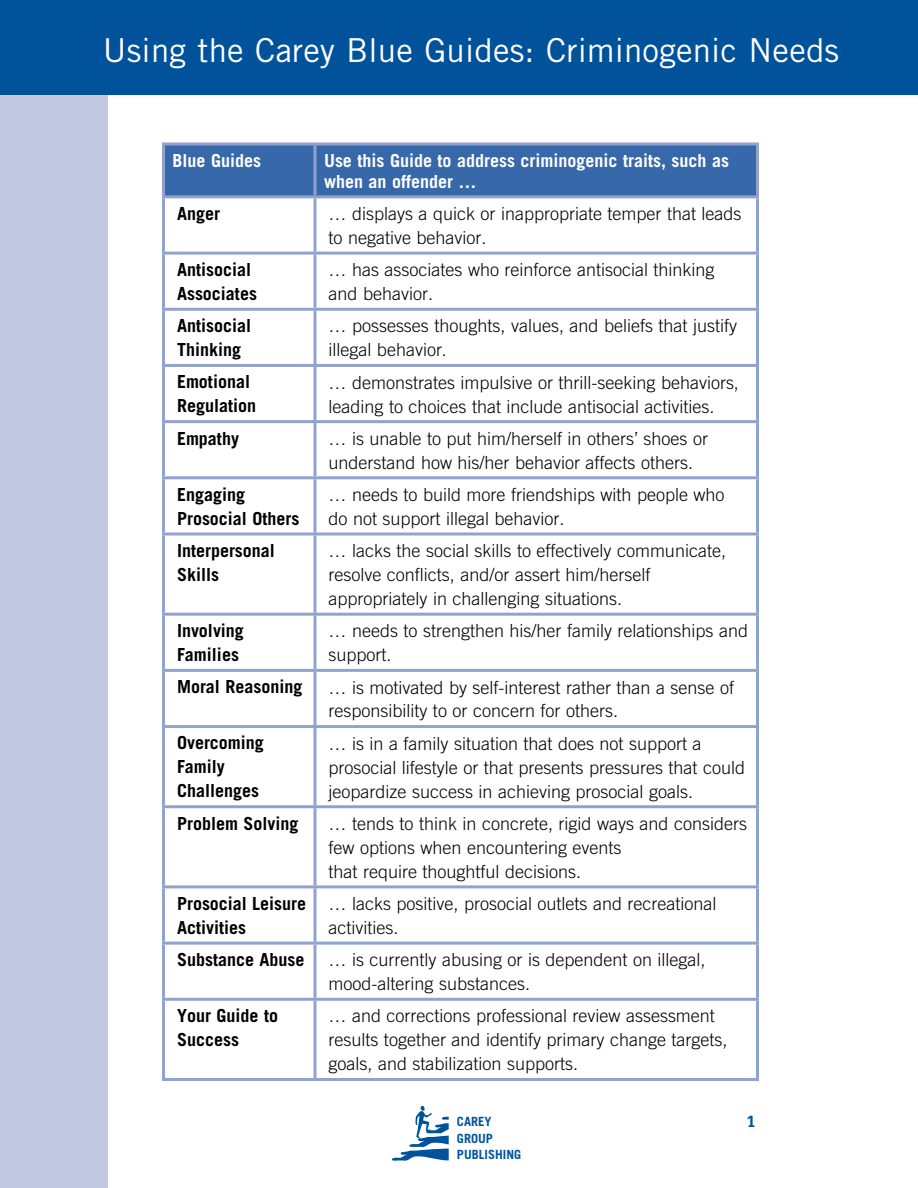
<style>
.page{position:relative;width:918px;height:1188px;background:#fff}
.page>*{position:absolute;margin:0;border:0;box-sizing:border-box;transform-origin:0 0}
.t1{font:33px "Trade Gothic";letter-spacing:.005em;color:#fff}
.t2{font:300 18px/24px "Trade Gothic";color:#000}
.t3{font:700 18px/24px "Trade Gothic";color:#000}
.t4{font:700 18px/21px "Trade Gothic";color:#fff}
.t5{font:700 17.25px "Serifa";color:#00539b}
.t6{font:700 12.75px/16.5px "Trade Gothic";color:#00539b}
</style>
<div class="page">
<svg style="left:391px;top:1106px;width:58px;height:55px"></svg>
<div style="left:0;top:0;width:108px;height:1188px;background:#c1c9e3"></div>
<div style="left:0;top:0;width:918px;height:94px;background:#00539b"></div>
<div style="left:165px;top:146px;width:591px;height:49px;background:#3768a9"></div>
<hr style="left:162px;top:195px;width:153px;height:3px;background:#90a2cd">
<hr style="left:315px;top:195px;width:444px;height:3px;background:#90a2cd">
<hr style="left:162px;top:252px;width:153px;height:3px;background:#90a2cd">
<hr style="left:315px;top:252px;width:444px;height:3px;background:#90a2cd">
<hr style="left:162px;top:308px;width:153px;height:3px;background:#90a2cd">
<hr style="left:315px;top:308px;width:444px;height:3px;background:#90a2cd">
<hr style="left:162px;top:364px;width:153px;height:3px;background:#90a2cd">
<hr style="left:315px;top:364px;width:444px;height:3px;background:#90a2cd">
<hr style="left:162px;top:420px;width:153px;height:3px;background:#90a2cd">
<hr style="left:315px;top:420px;width:444px;height:3px;background:#90a2cd">
<hr style="left:162px;top:476px;width:153px;height:3px;background:#90a2cd">
<hr style="left:315px;top:476px;width:444px;height:3px;background:#90a2cd">
<hr style="left:162px;top:532px;width:153px;height:3px;background:#90a2cd">
<hr style="left:315px;top:532px;width:444px;height:3px;background:#90a2cd">
<hr style="left:162px;top:613px;width:153px;height:3px;background:#90a2cd">
<hr style="left:315px;top:613px;width:444px;height:3px;background:#90a2cd">
<hr style="left:162px;top:669px;width:153px;height:3px;background:#90a2cd">
<hr style="left:315px;top:669px;width:444px;height:3px;background:#90a2cd">
<hr style="left:162px;top:725px;width:153px;height:3px;background:#90a2cd">
<hr style="left:315px;top:725px;width:444px;height:3px;background:#90a2cd">
<hr style="left:162px;top:805px;width:153px;height:3px;background:#90a2cd">
<hr style="left:315px;top:805px;width:444px;height:3px;background:#90a2cd">
<hr style="left:162px;top:885px;width:153px;height:3px;background:#90a2cd">
<hr style="left:315px;top:885px;width:444px;height:3px;background:#90a2cd">
<hr style="left:162px;top:942px;width:153px;height:3px;background:#90a2cd">
<hr style="left:315px;top:942px;width:444px;height:3px;background:#90a2cd">
<hr style="left:756px;top:198px;width:3px;height:54px;background:#90a2cd">
<hr style="left:756px;top:255px;width:3px;height:53px;background:#90a2cd">
<hr style="left:756px;top:311px;width:3px;height:53px;background:#90a2cd">
<hr style="left:756px;top:367px;width:3px;height:53px;background:#90a2cd">
<hr style="left:756px;top:423px;width:3px;height:53px;background:#90a2cd">
<hr style="left:756px;top:479px;width:3px;height:53px;background:#90a2cd">
<hr style="left:756px;top:535px;width:3px;height:78px;background:#90a2cd">
<hr style="left:756px;top:616px;width:3px;height:53px;background:#90a2cd">
<hr style="left:756px;top:672px;width:3px;height:53px;background:#90a2cd">
<hr style="left:756px;top:728px;width:3px;height:77px;background:#90a2cd">
<hr style="left:756px;top:808px;width:3px;height:77px;background:#90a2cd">
<hr style="left:756px;top:888px;width:3px;height:54px;background:#90a2cd">
<hr style="left:756px;top:945px;width:3px;height:53px;background:#90a2cd">
<hr style="left:315px;top:998px;width:444px;height:3px;background:#90a2cd">
<hr style="left:756px;top:1001px;width:3px;height:77px;background:#90a2cd">
<hr style="left:315px;top:1078px;width:444px;height:3px;background:#90a2cd">
<svg style="left:315px;top:142px;width:444px;height:4px;background:#92a6ce"></svg>
<hr style="left:756px;top:145px;width:3px;height:50px;background:#90a2cd">
<svg style="left:162px;top:142px;width:153px;height:4px"></svg>
<hr style="left:162px;top:145px;width:3px;height:50px;background:#90a2cd">
<hr style="left:314px;top:145px;width:2px;height:50px;background:#90a2cd">
<hr style="left:162px;top:198px;width:3px;height:54px;background:#90a2cd">
<hr style="left:314px;top:198px;width:2px;height:54px;background:#90a2cd">
<hr style="left:162px;top:255px;width:3px;height:53px;background:#90a2cd">
<hr style="left:314px;top:255px;width:2px;height:53px;background:#90a2cd">
<hr style="left:162px;top:311px;width:3px;height:53px;background:#90a2cd">
<hr style="left:314px;top:311px;width:2px;height:53px;background:#90a2cd">
<hr style="left:162px;top:367px;width:3px;height:53px;background:#90a2cd">
<hr style="left:314px;top:367px;width:2px;height:53px;background:#90a2cd">
<hr style="left:162px;top:423px;width:3px;height:53px;background:#90a2cd">
<hr style="left:314px;top:423px;width:2px;height:53px;background:#90a2cd">
<hr style="left:162px;top:479px;width:3px;height:53px;background:#90a2cd">
<hr style="left:314px;top:479px;width:2px;height:53px;background:#90a2cd">
<hr style="left:162px;top:535px;width:3px;height:78px;background:#90a2cd">
<hr style="left:314px;top:535px;width:2px;height:78px;background:#90a2cd">
<hr style="left:162px;top:616px;width:3px;height:53px;background:#90a2cd">
<hr style="left:314px;top:616px;width:2px;height:53px;background:#90a2cd">
<hr style="left:162px;top:672px;width:3px;height:53px;background:#90a2cd">
<hr style="left:314px;top:672px;width:2px;height:53px;background:#90a2cd">
<hr style="left:162px;top:728px;width:3px;height:77px;background:#90a2cd">
<hr style="left:314px;top:728px;width:2px;height:77px;background:#90a2cd">
<hr style="left:162px;top:808px;width:3px;height:77px;background:#90a2cd">
<hr style="left:314px;top:808px;width:2px;height:77px;background:#90a2cd">
<hr style="left:162px;top:888px;width:3px;height:54px;background:#90a2cd">
<hr style="left:314px;top:888px;width:2px;height:54px;background:#90a2cd">
<hr style="left:162px;top:945px;width:3px;height:53px;background:#90a2cd">
<hr style="left:314px;top:945px;width:2px;height:53px;background:#90a2cd">
<hr style="left:162px;top:998px;width:153px;height:3px;background:#90a2cd">
<hr style="left:162px;top:1001px;width:3px;height:77px;background:#90a2cd">
<hr style="left:314px;top:1001px;width:2px;height:77px;background:#90a2cd">
<hr style="left:162px;top:1078px;width:153px;height:3px;background:#90a2cd">
<h1 class="t1" style="left:103px;top:30px;width:738px">Using the Carey Blue Guides: Criminogenic Needs</h1>
<p class="t4" style="left:172px;top:150px;width:90px">Blue Guides</p>
<p class="t4" style="left:324px;top:150px;width:407px">Use this Guide to address criminogenic traits, such as when an offender …</p>
<p class="t3" style="left:177px;top:201px;width:45px">Anger</p>
<p class="t2" style="left:329px;top:201px;width:415px">… displays a quick or inappropriate temper that leads to negative behavior.</p>
<p class="t3" style="left:177px;top:257px;width:81px">Antisocial<br>Associates</p>
<p class="t2" style="left:329px;top:258px;width:388px">… has associates who reinforce antisocial thinking and behavior.</p>
<p class="t3" style="left:177px;top:313px;width:76px">Antisocial<br>Thinking</p>
<p class="t2" style="left:329px;top:314px;width:410px">… possesses thoughts, values, and beliefs that justify illegal behavior.</p>
<p class="t3" style="left:177px;top:370px;width:81px">Emotional<br>Regulation</p>
<p class="t2" style="left:329px;top:370px;width:412px">… demonstrates impulsive or thrill-seeking behaviors, leading to choices that include antisocial activities.</p>
<p class="t3" style="left:177px;top:426px;width:63px">Empathy</p>
<p class="t2" style="left:329px;top:426px;width:381px">… is unable to put him/herself in others’ shoes or understand how his/her behavior affects others.</p>
<p class="t3" style="left:177px;top:482px;width:124px">Engaging<br>Prosocial Others</p>
<p class="t2" style="left:329px;top:482px;width:398px">… needs to build more friendships with people who do not support illegal behavior.</p>
<p class="t3" style="left:177px;top:538px;width:99px">Interpersonal<br>Skills</p>
<p class="t2" style="left:329px;top:539px;width:399px">… lacks the social skills to effectively communicate, resolve conflicts, and/or assert him/herself appropriately in challenging situations.</p>
<p class="t3" style="left:177px;top:618px;width:68px">Involving<br>Families</p>
<p class="t2" style="left:329px;top:619px;width:421px">… needs to strengthen his/her family relationships and support.</p>
<p class="t3" style="left:177px;top:675px;width:127px">Moral Reasoning</p>
<p class="t2" style="left:329px;top:675px;width:407px">… is motivated by self-interest rather than a sense of responsibility to or concern for others.</p>
<p class="t3" style="left:177px;top:731px;width:88px">Overcoming<br>Family<br>Challenges</p>
<p class="t2" style="left:329px;top:731px;width:418px">… is in a family situation that does not support a prosocial lifestyle or that presents pressures that could jeopardize success in achieving prosocial goals.</p>
<p class="t3" style="left:177px;top:811px;width:123px">Problem Solving</p>
<p class="t2" style="left:329px;top:811px;width:420px">… tends to think in concrete, rigid ways and considers few options when encountering events<br>that require thoughtful decisions.</p>
<p class="t3" style="left:177px;top:891px;width:131px">Prosocial Leisure<br>Activities</p>
<p class="t2" style="left:329px;top:891px;width:390px">… lacks positive, prosocial outlets and recreational activities.</p>
<p class="t3" style="left:177px;top:947px;width:129px">Substance Abuse</p>
<p class="t2" style="left:329px;top:948px;width:379px">… is currently abusing or is dependent on illegal, mood-altering substances.</p>
<p class="t3" style="left:177px;top:1003px;width:103px">Your Guide to<br>Success</p>
<p class="t2" style="left:329px;top:1004px;width:401px">… and corrections professional review assessment results together and identify primary change targets, goals, and stabilization supports.</p>
<p class="t6" style="left:457px;top:1113px;width:36px">CAREY</p>
<p class="t5" style="left:746px;top:1111px;width:11px">1</p>
<p class="t6" style="left:457px;top:1130px;width:66px">GROUP<br>PUBLISHING</p>
</div>
